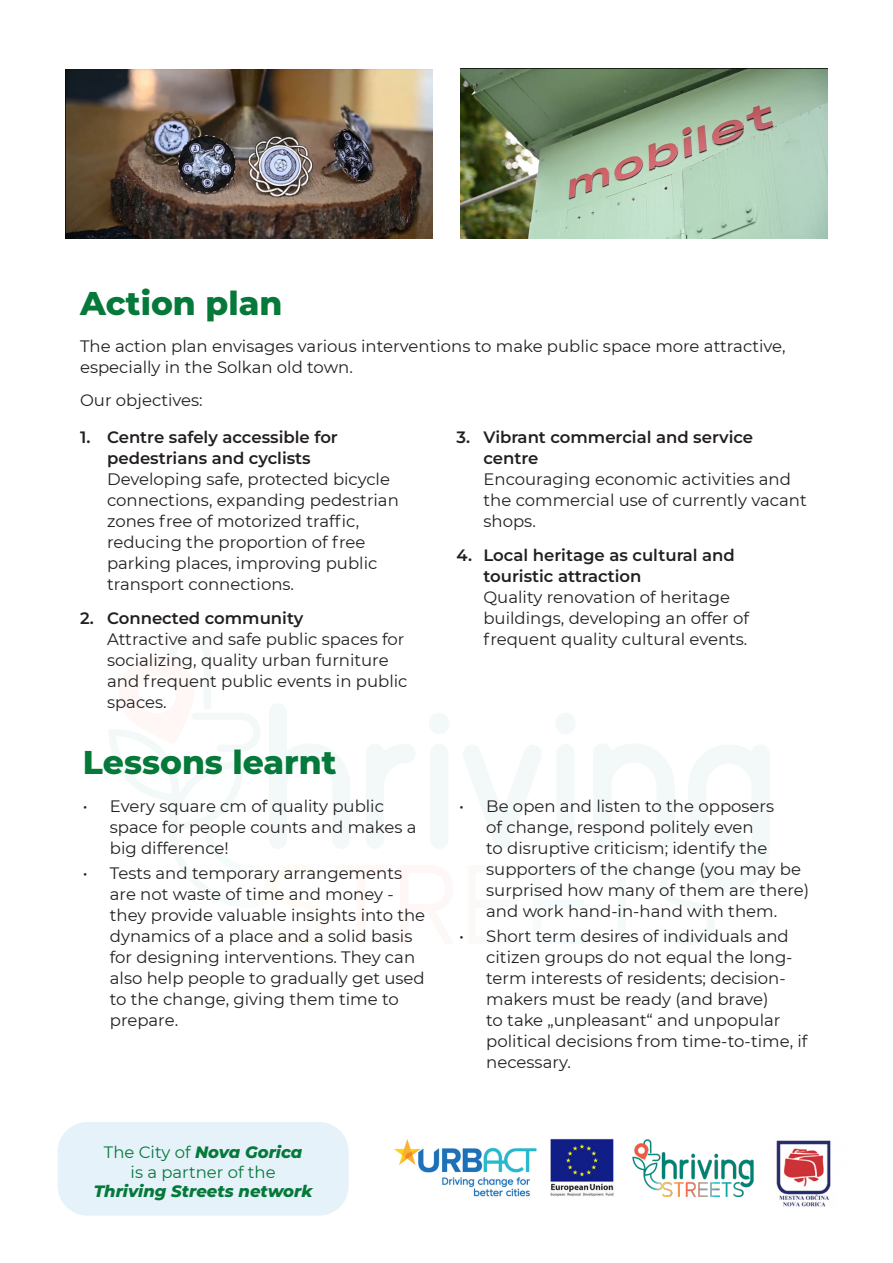
<style>
.page{position:relative;width:893px;height:1263px;background:#fff}
.page>*{position:absolute;margin:0;border:0;box-sizing:border-box;transform-origin:0 0}
.t1{font:800 33px "Montserrat";color:#05793a}
.t2{font:16.5px/21px "Montserrat";color:#231f20}
.t3{font:italic 800 16.5px "Montserrat";color:#05793a}
.t4{font:16.5px "Montserrat";color:#05793a}
.s1{font-weight:600}
.s2{font-weight:400;font-style:normal}
</style>
<div class="page">
<div style="left:58px;top:1122px;width:291px;height:94px;background:#e6f2fa;border-radius:30px"></div>
<img style="left:776px;top:1140px;width:55px;height:67px">
<img style="left:460px;top:68px;width:367px;height:170px">
<img style="left:66px;top:69px;width:367px;height:169px">
<img style="left:632px;top:1140px;width:122px;height:56px">
<img style="left:394px;top:1138px;width:220px;height:59px">
<p class="t1" style="left:80px;top:281px;width:204px">Action plan</p>
<p class="t2" style="left:80px;top:335px;width:707px">The action plan envisages various interventions to make public space more attractive, especially in the Solkan old town.</p>
<p class="t2" style="left:80px;top:389px;width:124px">Our objectives:</p>
<p class="t2" style="left:107px;top:426px;width:293px;text-indent:-27px"><span class="s1">1. Centre safely accessible for pedestrians and cyclists<br></span>Developing safe, protected bicycle connections, expanding pedestrian zones free of motorized traffic, reducing the proportion of free parking places, improving public transport connections.</p>
<p class="t2" style="left:107px;top:607px;width:302px;text-indent:-27px"><span class="s1">2. Connected community<br></span>Attractive and safe public spaces for socializing, quality urban furniture and frequent public events in public spaces.</p>
<p class="t2" style="left:483px;top:426px;width:325px;text-indent:-27px"><span class="s1">3. Vibrant commercial and service centre<br></span>Encouraging economic activities and the commercial use of currently vacant shops.</p>
<p class="t2" style="left:483px;top:544px;width:267px;text-indent:-27px"><span class="s1">4. Local heritage as cultural and touristic attraction<br></span>Quality renovation of heritage buildings, developing an offer of frequent quality cultural events.</p>
<p class="t1" style="left:83px;top:740px;width:255px">Lessons learnt</p>
<p class="t2" style="left:110px;top:795px;width:308px;text-indent:-27px">• Every square cm of quality public space for people counts and makes a big difference!</p>
<p class="t2" style="left:110px;top:862px;width:317px;text-indent:-27px">• Tests and temporary arrangements are not waste of time and money - they provide valuable insights into the dynamics of a place and a solid basis for designing interventions. They can also help people to gradually get used to the change, giving them time to prepare.</p>
<p class="t3" style="left:104px;top:1141px;width:200px"><span class="s2">The City of</span> Nova Gorica</p>
<p class="t4" style="left:131px;top:1160px;width:147px">is a partner of the</p>
<p class="t3" style="left:94px;top:1180px;width:220px">Thriving Streets network</p>
<p class="t2" style="left:486px;top:795px;width:324px;text-indent:-27px">• Be open and listen to the opposers<br>of change, respond politely even<br>to disruptive criticism; identify the supporters of the change (you may be surprised how many of them are there) and work hand-in-hand with them.</p>
<p class="t2" style="left:486px;top:925px;width:323px;text-indent:-27px">• Short term desires of individuals and citizen groups do not equal the long&shy;term interests of residents; decision&shy;makers must be ready (and brave)<br>to take „unpleasant“ and unpopular political decisions from time-to-time, if necessary.</p>
</div>
